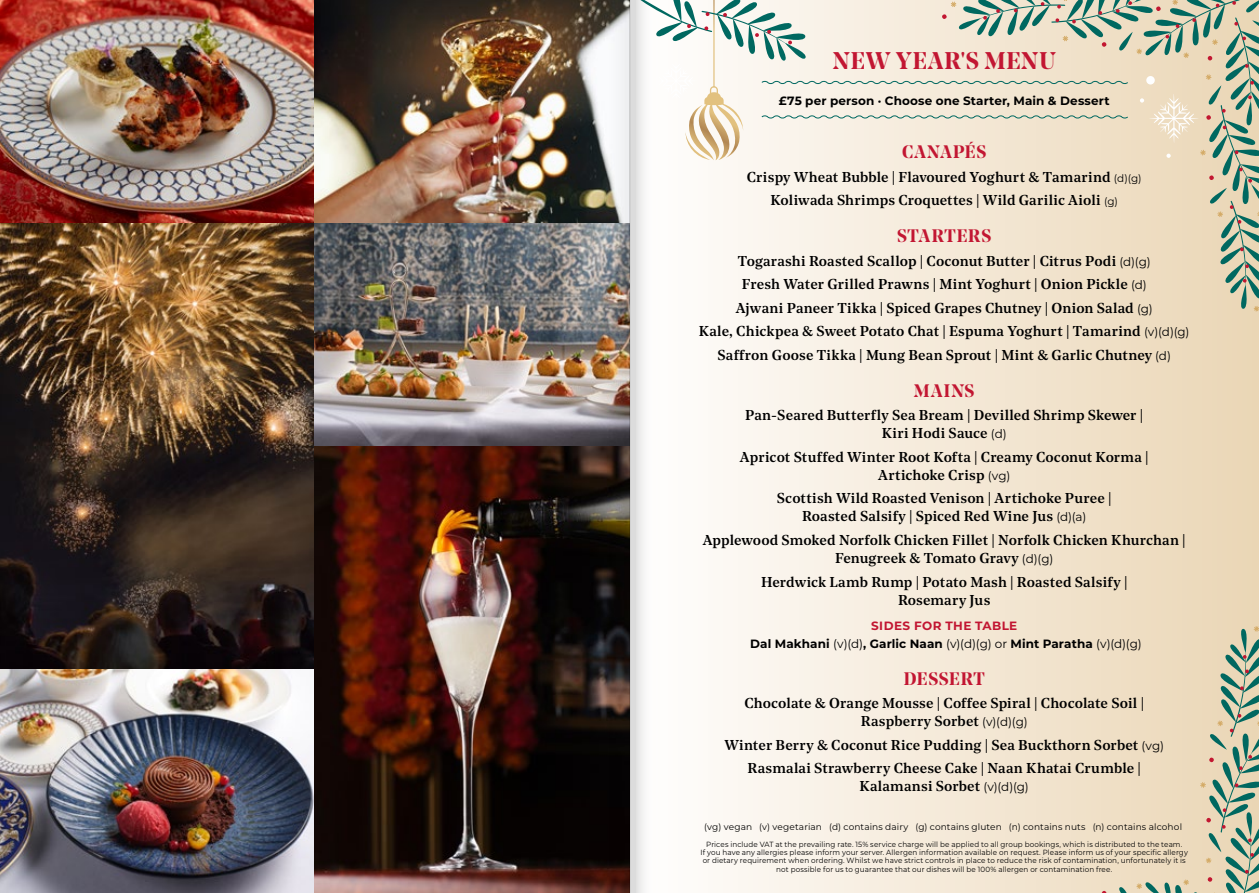
<style>
.page{position:relative;width:1259px;height:893px;background:#fff}
.page>*{position:absolute;margin:0;border:0;box-sizing:border-box;transform-origin:0 0}
.t1{font:600 24px "Noe Display";letter-spacing:.04em;color:#c21632}
.t2{font:600 18px "Noe Display";letter-spacing:.04em;color:#c21632}
.t3{font:500 14.25px/23.5px "Noe Text";letter-spacing:.01em;color:#000;text-align:center}
.t4{font:700 12px/18px "Montserrat";letter-spacing:.01em;color:#000;text-align:center}
.t5{font:9px "Montserrat";letter-spacing:.01em;color:#000}
.t6{font:7.5px/8.2px "Montserrat";letter-spacing:.015em;color:#000;text-align:center;scale:.96 1}
.s1{font-family:"Montserrat";font-weight:400;font-size:10.5px}
.s2{font-family:"Montserrat";font-weight:400;font-size:12px}
.s3{color:#c21632}
.s4{font-weight:400}
</style>
<div class="page">
<svg style="left:713px;top:312px;width:546px;height:581px;background:#f4e8d7"></svg>
<svg style="left:1115px;top:626px;width:144px;height:267px;background:#dad0b5"></svg>
<img style="left:0;top:0;width:605px;height:893px">
<svg style="left:655px;top:0;width:604px;height:312px"></svg>
<div style="left:629px;top:0;width:26px;height:893px;background:linear-gradient(to right,#d7d7d8,#fff)"></div>
<img style="left:605px;top:0;width:26px;height:893px">
<h1 class="t1" style="left:833px;top:45px;width:224px">NEW YEAR'S MENU</h1>
<p class="t4" style="left:779px;top:91px;width:332px">£75 per person · Choose one Starter, Main &amp; Dessert</p>
<p class="t2" style="left:902px;top:140px;width:86px">CANAPÉS</p>
<p class="t3" style="left:747px;top:164px;width:396px">Crispy Wheat Bubble | Flavoured Yoghurt &amp; Tamarind <span class="s1">(d)(g)<br></span>Koliwada Shrimps Croquettes | Wild Garilic Aioli <span class="s1">(g)</span></p>
<p class="t2" style="left:897px;top:224px;width:96px">STARTERS</p>
<p class="t3" style="left:699px;top:248px;width:492px">Togarashi Roasted Scallop | Coconut Butter | Citrus Podi <span class="s2">(d)(g)<br></span>Fresh Water Grilled Prawns | Mint Yoghurt | Onion Pickle <span class="s2">(d)<br></span>Ajwani Paneer Tikka | Spiced Grapes Chutney | Onion Salad <span class="s2">(g)<br></span>Kale, Chickpea &amp; Sweet Potato Chat | Espuma Yoghurt | Tamarind <span class="s2">(v)(d)(g)<br></span>Saffron Goose Tikka | Mung Bean Sprout | Mint &amp; Garlic Chutney <span class="s2">(d)</span></p>
<p class="t2" style="left:914px;top:379px;width:62px">MAINS</p>
<p class="t3" style="left:745px;top:406px;width:400px;line-height:18px">Pan-Seared Butterfly Sea Bream | Devilled Shrimp Skewer |<br>Kiri Hodi Sauce <span class="s2">(d)</span></p>
<p class="t3" style="left:740px;top:447px;width:410px;line-height:18px">Apricot Stuffed Winter Root Kofta | Creamy Coconut Korma |<br>Artichoke Crisp <span class="s2">(vg)</span></p>
<p class="t3" style="left:777px;top:489px;width:336px;line-height:18px">Scottish Wild Roasted Venison | Artichoke Puree |<br>Roasted Salsify | Spiced Red Wine Jus <span class="s2">(d)(a)</span></p>
<p class="t3" style="left:703px;top:530px;width:484px;line-height:18px">Applewood Smoked Norfolk Chicken Fillet | Norfolk Chicken Khurchan |<br>Fenugreek &amp; Tomato Gravy <span class="s2">(d)(g)</span></p>
<p class="t3" style="left:761px;top:572px;width:368px;line-height:18px">Herdwick Lamb Rump | Potato Mash | Roasted Salsify |<br>Rosemary Jus</p>
<p class="t4" style="left:750px;top:616px;width:393px"><span class="s3">SIDES FOR THE TABLE<br></span>Dal Makhani <span class="s4">(v)(d)</span>, Garlic Naan <span class="s4">(v)(d)(g) or</span> Mint Paratha <span class="s4">(v)(d)(g)</span></p>
<p class="t2" style="left:903px;top:666px;width:83px">DESSERT</p>
<p class="t3" style="left:744px;top:693px;width:401px;line-height:18px">Chocolate &amp; Orange Mousse | Coffee Spiral | Chocolate Soil |<br>Raspberry Sorbet <span class="s2">(v)(d)(g)</span></p>
<p class="t3" style="left:724px;top:732px;width:441px">Winter Berry &amp; Coconut Rice Pudding | Sea Buckthorn Sorbet <span class="s2">(vg)<br></span>Rasmalai Strawberry Cheese Cake | Naan Khatai Crumble |</p>
<p class="t3" style="left:859px;top:774px;width:171px">Kalamansi Sorbet <span class="s2">(v)(d)(g)</span></p>
<p class="t5" style="left:704px;top:820px;width:479px">(vg) vegan (v) vegetarian (d) contains dairy (g) contains gluten (n) contains nuts (n) contains alcohol</p>
<p class="t6" style="left:700px;top:840px;width:509px">Prices include VAT at the prevailing rate. 15% service charge will be applied to all group bookings, which is distributed to the team.<br>If you have any allergies please inform your server. Allergen information available on request. Please inform us of your specific allergy or dietary requirement when ordering. Whilst we have strict controls in place to reduce the risk of contamination, unfortunately it is not possible for us to guarantee that our dishes will be 100% allergen or contamination free.</p>
</div>
